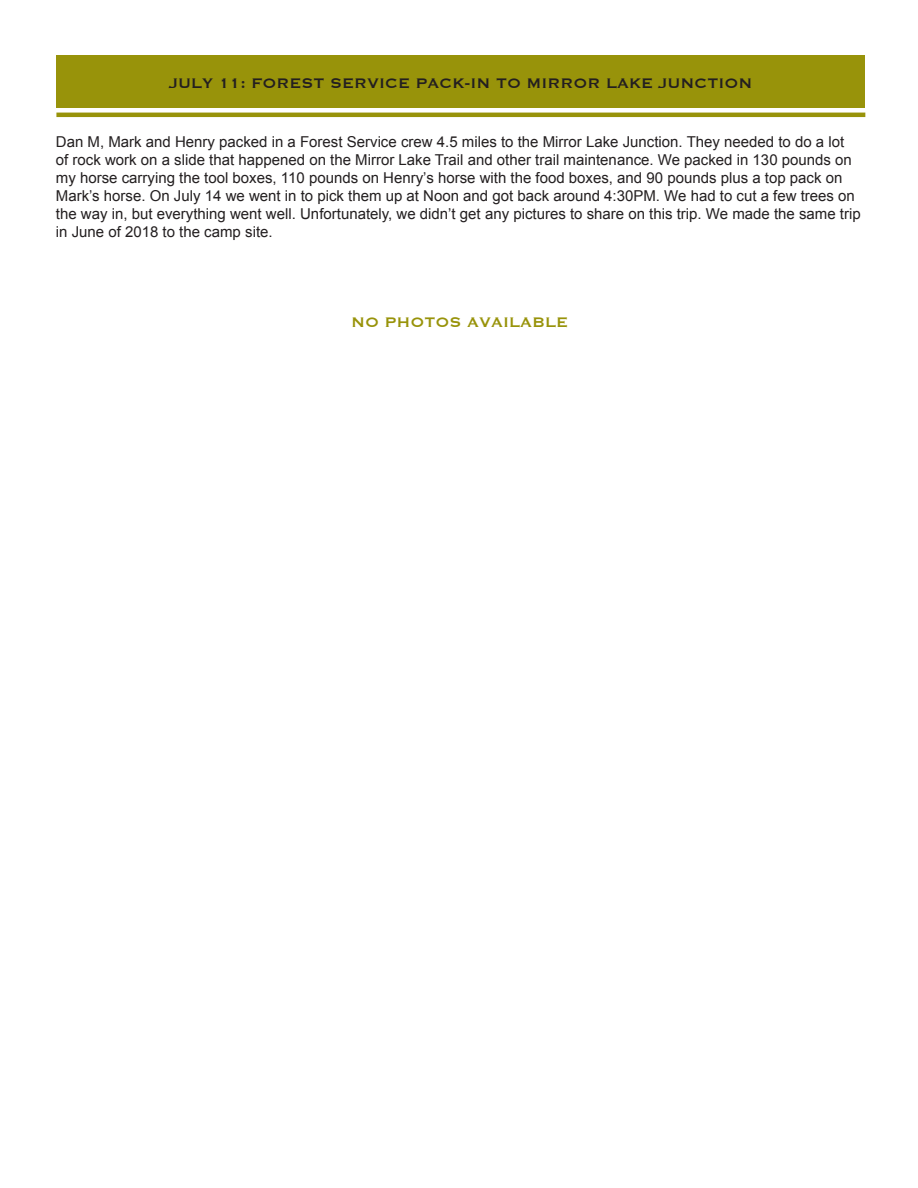
<style>
.page{position:relative;width:918px;height:1188px;background:#fff}
.page>*{position:absolute;margin:0;border:0;box-sizing:border-box;transform-origin:0 0}
.Page_heading_on_gree{font:18px "Copperplate";color:#231f20}
.Page_heading_on_gree-2{font:18px "Copperplate";color:#98930a}
.stories{font:15px/18px "Arial";color:#231f20}
</style>
<div class="page">
<div style="left:56px;top:55px;width:809px;height:52px;background:#98930a"></div>
<hr style="left:56px;top:113px;width:809px;height:4px;background:#98930a">
<p class="Page_heading_on_gree" style="left:169px;top:71px;width:585px">JULY 11: FOREST SERVICE PACK-IN TO MIRROR LAKE JUNCTION</p>
<p class="stories" style="left:56px;top:133px;width:806px">Dan M, Mark and Henry packed in a Forest Service crew 4.5 miles to the Mirror Lake Junction. They needed to do a lot<br>of rock work on a slide that happened on the Mirror Lake Trail and other trail maintenance. We packed in 130 pounds on my horse carrying the tool boxes, 110 pounds on Henry’s horse with the food boxes, and 90 pounds plus a top pack on Mark’s horse. On July 14 we went in to pick them up at Noon and got back around 4:30PM. We had to cut a few trees on the way in, but everything went well. Unfortunately, we didn’t get any pictures to share on this trip. We made the same trip in June of 2018 to the camp site.</p>
<p class="Page_heading_on_gree-2" style="left:351px;top:310px;width:219px">NO PHOTOS AVAILABLE</p>
</div>
